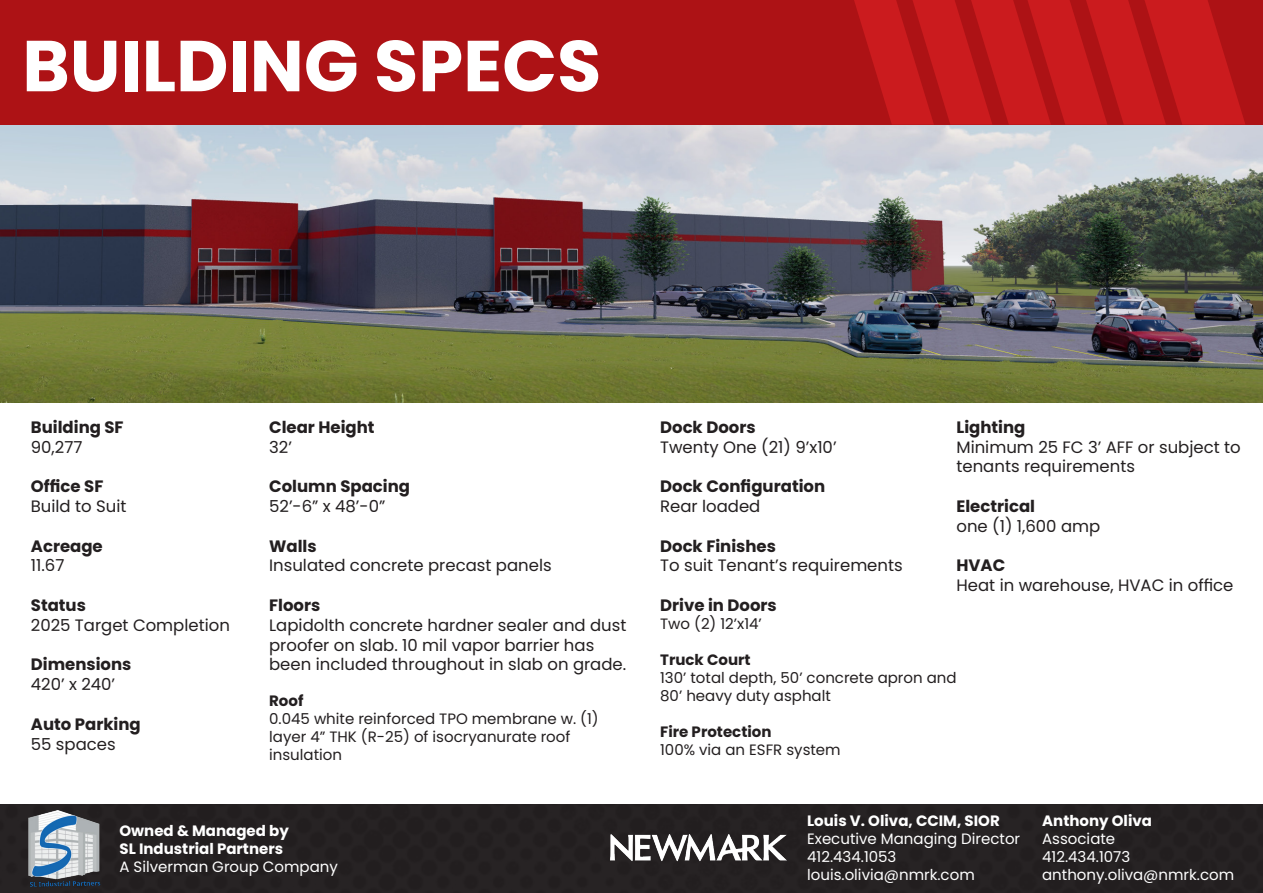
<style>
.page{position:relative;width:1263px;height:893px;background:#fff}
.page>*{position:absolute;margin:0;border:0;box-sizing:border-box;transform-origin:0 0}
.Heading_-_Center_Aligned{font:700 72px "Poppins";color:#fff}
.Heading_-_Center_Aligned-2{font:16.5px/19.8px "Poppins";color:#231f20}
.Heading_-_Center_Aligned-3{font:700 16.5px "Poppins";color:#231f20}
.Heading_-_Center_Aligned-4{font:15px/18px "Poppins";color:#231f20}
.Heading_-_Center_Aligned-5{font:15px "Poppins";color:#fff}
.Heading_-_Center_Aligned-6{font:700 15px "Poppins";color:#fff}
.Heading_-_Center_Aligned-7{font:700 15px "Poppins";color:#231f20}
</style>
<div class="page">
<img style="left:0;top:125px;width:1263px;height:277px">
<div style="left:0;top:0;width:1263px;height:125px;background:#ad1215"></div>
<svg style="left:854px;top:0;width:391px;height:125px"></svg>
<div style="left:0;top:804px;width:1263px;height:89px;background:#252122"></div>
<img style="left:610px;top:834px;width:178px;height:28px">
<img style="left:18px;top:806px;width:90px;height:81px">
<p class="Heading_-_Center_Aligned" style="left:22px;top:24px;width:580px">BUILDING SPECS</p>
<p class="Heading_-_Center_Aligned-3" style="left:31px;top:417px;width:94px">Building SF</p>
<p class="Heading_-_Center_Aligned-2" style="left:31px;top:437px;width:53px">90,277</p>
<p class="Heading_-_Center_Aligned-3" style="left:31px;top:477px;width:74px">Office SF</p>
<p class="Heading_-_Center_Aligned-2" style="left:31px;top:496px;width:97px">Build to Suit</p>
<p class="Heading_-_Center_Aligned-3" style="left:31px;top:536px;width:73px">Acreage</p>
<p class="Heading_-_Center_Aligned-2" style="left:31px;top:556px;width:35px">11.67</p>
<p class="Heading_-_Center_Aligned-3" style="left:31px;top:596px;width:57px">Status</p>
<p class="Heading_-_Center_Aligned-2" style="left:31px;top:615px;width:201px">2025 Target Completion</p>
<p class="Heading_-_Center_Aligned-3" style="left:31px;top:655px;width:102px">Dimensions</p>
<p class="Heading_-_Center_Aligned-2" style="left:31px;top:675px;width:86px">420’ x 240’</p>
<p class="Heading_-_Center_Aligned-3" style="left:31px;top:714px;width:111px">Auto Parking</p>
<p class="Heading_-_Center_Aligned-2" style="left:31px;top:734px;width:86px">55 spaces</p>
<p class="Heading_-_Center_Aligned-3" style="left:269px;top:417px;width:107px">Clear Height</p>
<p class="Heading_-_Center_Aligned-2" style="left:269px;top:437px;width:24px">32’</p>
<p class="Heading_-_Center_Aligned-3" style="left:269px;top:477px;width:142px">Column Spacing</p>
<p class="Heading_-_Center_Aligned-2" style="left:269px;top:496px;width:118px">52’-6” x 48’-0”</p>
<p class="Heading_-_Center_Aligned-3" style="left:269px;top:536px;width:49px">Walls</p>
<p class="Heading_-_Center_Aligned-2" style="left:269px;top:556px;width:284px">Insulated concrete precast panels</p>
<p class="Heading_-_Center_Aligned-3" style="left:269px;top:596px;width:53px">Floors</p>
<p class="Heading_-_Center_Aligned-2" style="left:269px;top:615px;width:359px">Lapidolth concrete hardner sealer and dust proofer on slab. 10 mil vapor barrier has been included throughout in slab on grade.</p>
<p class="Heading_-_Center_Aligned-7" style="left:269px;top:692px;width:36px">Roof</p>
<p class="Heading_-_Center_Aligned-4" style="left:269px;top:710px;width:331px">0.045 white reinforced TPO membrane w. (1) layer 4” THK (R-25) of isocryanurate roof</p>
<p class="Heading_-_Center_Aligned-4" style="left:269px;top:746px;width:74px">insulation</p>
<p class="Heading_-_Center_Aligned-6" style="left:119px;top:822px;width:171px">Owned &amp; Managed by</p>
<p class="Heading_-_Center_Aligned-6" style="left:119px;top:840px;width:165px">SL Industrial Partners</p>
<p class="Heading_-_Center_Aligned-5" style="left:119px;top:858px;width:220px">A Silverman Group Company</p>
<p class="Heading_-_Center_Aligned-3" style="left:956px;top:417px;width:70px">Lighting</p>
<p class="Heading_-_Center_Aligned-2" style="left:956px;top:437px;width:286px">Minimum 25 FC 3’ AFF or subject to</p>
<p class="Heading_-_Center_Aligned-2" style="left:956px;top:457px;width:180px">tenants requirements</p>
<p class="Heading_-_Center_Aligned-3" style="left:956px;top:497px;width:80px">Electrical</p>
<p class="Heading_-_Center_Aligned-2" style="left:956px;top:516px;width:145px">one (1) 1,600 amp</p>
<p class="Heading_-_Center_Aligned-3" style="left:956px;top:556px;width:50px">HVAC</p>
<p class="Heading_-_Center_Aligned-2" style="left:956px;top:576px;width:279px">Heat in warehouse, HVAC in office</p>
<p class="Heading_-_Center_Aligned-3" style="left:660px;top:417px;width:97px">Dock Doors</p>
<p class="Heading_-_Center_Aligned-2" style="left:660px;top:437px;width:178px">Twenty One (21) 9’x10’</p>
<p class="Heading_-_Center_Aligned-3" style="left:660px;top:477px;width:167px">Dock Configuration</p>
<p class="Heading_-_Center_Aligned-2" style="left:660px;top:496px;width:102px">Rear loaded</p>
<p class="Heading_-_Center_Aligned-3" style="left:660px;top:536px;width:117px">Dock Finishes</p>
<p class="Heading_-_Center_Aligned-2" style="left:660px;top:556px;width:244px">To suit Tenant’s requirements</p>
<p class="Heading_-_Center_Aligned-3" style="left:660px;top:596px;width:118px">Drive in Doors</p>
<p class="Heading_-_Center_Aligned-4" style="left:660px;top:615px;width:103px">Two (2) 12’x14’</p>
<p class="Heading_-_Center_Aligned-7" style="left:660px;top:651px;width:92px">Truck Court</p>
<p class="Heading_-_Center_Aligned-4" style="left:660px;top:669px;width:298px">130’ total depth, 50’ concrete apron and</p>
<p class="Heading_-_Center_Aligned-4" style="left:660px;top:687px;width:172px">80’ heavy duty asphalt</p>
<p class="Heading_-_Center_Aligned-7" style="left:660px;top:723px;width:113px">Fire Protection</p>
<p class="Heading_-_Center_Aligned-4" style="left:660px;top:741px;width:182px">100% via an ESFR system</p>
<p class="Heading_-_Center_Aligned-6" style="left:807px;top:812px;width:194px">Louis V. Oliva, CCIM, SIOR</p>
<p class="Heading_-_Center_Aligned-5" style="left:807px;top:830px;width:215px">Executive Managing Director</p>
<p class="Heading_-_Center_Aligned-5" style="left:807px;top:848px;width:91px">412.434.1053</p>
<p class="Heading_-_Center_Aligned-5" style="left:807px;top:866px;width:169px">louis.olivia@nmrk.com</p>
<p class="Heading_-_Center_Aligned-6" style="left:1042px;top:812px;width:111px">Anthony Oliva</p>
<p class="Heading_-_Center_Aligned-5" style="left:1042px;top:830px;width:75px">Associate</p>
<p class="Heading_-_Center_Aligned-5" style="left:1042px;top:848px;width:90px">412.434.1073</p>
<p class="Heading_-_Center_Aligned-5" style="left:1042px;top:866px;width:193px">anthony.oliva@nmrk.com</p>
</div>
